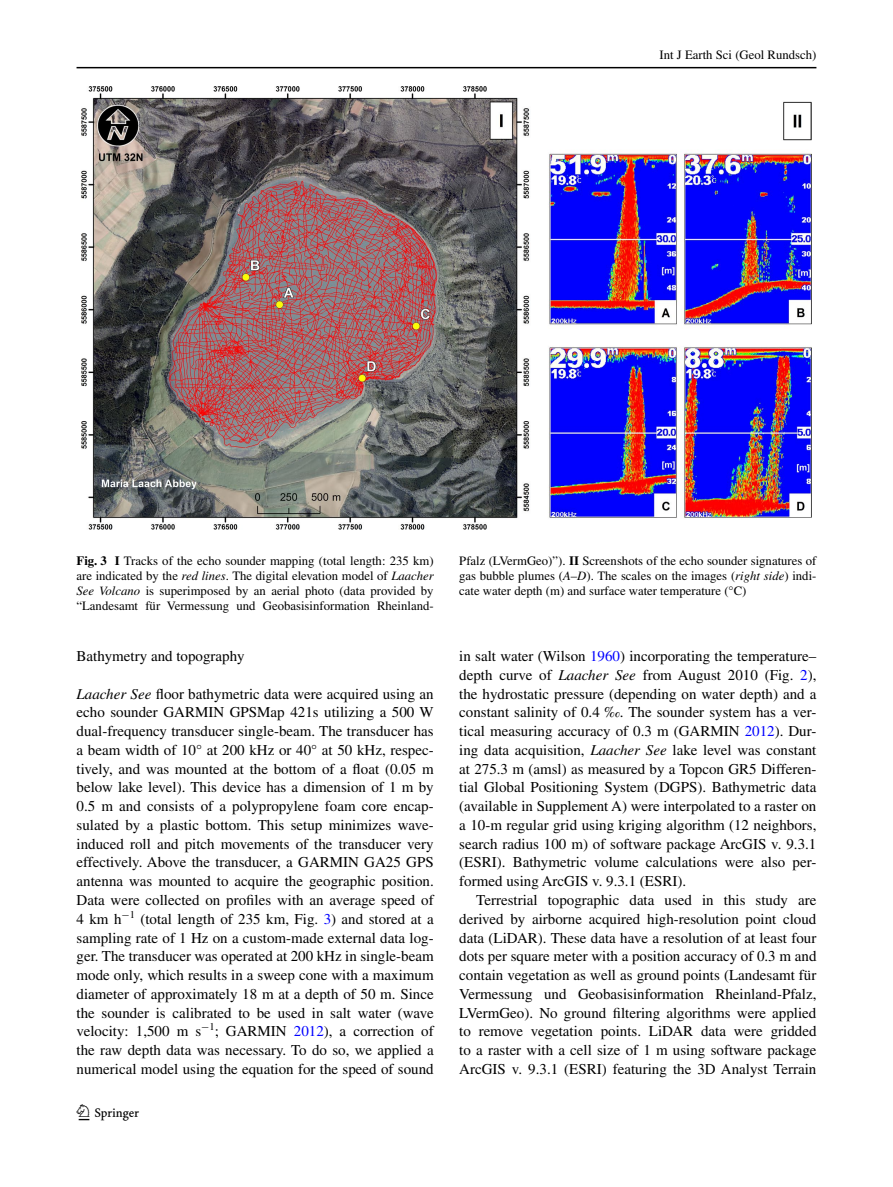
<style>
.page{position:relative;width:893px;height:1187px;background:#fff}
.page>*{position:absolute;margin:0;border:0;box-sizing:border-box;transform-origin:0 0}
.t1{font:22.5px "Springnew";color:#000}
.t2{font:15px/18.8px "Times";color:#000;text-align:justify}
.t3{font:12.75px/15px "Times";color:#000;text-align:justify}
.s1{font-weight:700}
.s2{font-style:italic}
.s3{color:#00f}
</style>
<div class="page">
<hr style="left:77px;top:67px;width:739px;height:1px;background:#000">
<img style="left:81px;top:87px;width:731px;height:442px">
<p class="t3" style="left:660px;top:48px;width:158px">Int J Earth Sci (Geol Rundsch)</p>
<p class="t3" style="left:77px;top:553px;width:359px"><span class="s1">Fig. 3 I</span> Tracks of the echo sounder mapping (total length: 235 km) are indicated by the <span class="s2">red lines</span>. The digital elevation model of <span class="s2">Laacher See Volcano</span> is superimposed by an aerial photo (data provided by “Landesamt für Vermessung und Geobasisinformation Rheinland-</p>
<p class="t3" style="left:459px;top:553px;width:359px">Pfalz (LVermGeo)”). <span class="s1">II</span> Screenshots of the echo sounder signatures of gas bubble plumes (<span class="s2">A</span>–<span class="s2">D</span>). The scales on the images (<span class="s2">right side</span>) indi&shy;cate water depth (m) and surface water temperature (°C)</p>
<p class="t2" style="left:77px;top:646px;width:170px">Bathymetry and topography</p>
<p class="t2" style="left:77px;top:684px;width:359px"><span class="s2">Laacher See</span> floor bathymetric data were acquired using an echo sounder GARMIN GPSMap 421s utilizing a 500 W dual-frequency transducer single-beam. The transducer has a beam width of 10° at 200 kHz or 40° at 50 kHz, respec&shy;tively, and was mounted at the bottom of a float (0.05 m below lake level). This device has a dimension of 1 m by 0.5 m and consists of a polypropylene foam core encap&shy;sulated by a plastic bottom. This setup minimizes wave&shy;induced roll and pitch movements of the transducer very effectively. Above the transducer, a GARMIN GA25 GPS antenna was mounted to acquire the geographic position.<br>Data were collected on profiles with an average speed of 4 km h<sup>−</sup><sup>1</sup> (total length of 235 km, Fig. <span class="s3">3</span>) and stored at a sampling rate of 1 Hz on a custom-made external data log&shy;ger. The transducer was operated at 200 kHz in single-beam mode only, which results in a sweep cone with a maximum diameter of approximately 18 m at a depth of 50 m. Since the sounder is calibrated to be used in salt water (wave velocity: 1,500 m s<sup>−</sup><sup>1</sup>; GARMIN <span class="s3">2012</span>), a correction of the raw depth data was necessary. To do so, we applied a numerical model using the equation for the speed of sound</p>
<h1 class="t1" style="left:79px;top:1104px;width:62px">1 3</h1>
<p class="t2" style="left:459px;top:646px;width:359px">in salt water (Wilson <span class="s3">1960</span>) incorporating the temperature– depth curve of <span class="s2">Laacher See</span> from August 2010 (Fig. <span class="s3">2</span>), the hydrostatic pressure (depending on water depth) and a constant salinity of 0.4 ‰. The sounder system has a ver&shy;tical measuring accuracy of 0.3 m (GARMIN <span class="s3">2012</span>). Dur&shy;ing data acquisition, <span class="s2">Laacher See</span> lake level was constant at 275.3 m (amsl) as measured by a Topcon GR5 Differen&shy;tial Global Positioning System (DGPS). Bathymetric data (available in Supplement A) were interpolated to a raster on a 10-m regular grid using kriging algorithm (12 neighbors, search radius 100 m) of software package ArcGIS v. 9.3.1 (ESRI). Bathymetric volume calculations were also per&shy;formed using ArcGIS v. 9.3.1 (ESRI).</p>
<p class="t2" style="left:459px;top:890px;width:359px;text-indent:17px">Terrestrial topographic data used in this study are derived by airborne acquired high-resolution point cloud data (LiDAR). These data have a resolution of at least four dots per square meter with a position accuracy of 0.3 m and contain vegetation as well as ground points (Landesamt für Vermessung und Geobasisinformation Rheinland-Pfalz, LVermGeo). No ground filtering algorithms were applied to remove vegetation points. LiDAR data were gridded to a raster with a cell size of 1 m using software package ArcGIS v. 9.3.1 (ESRI) featuring the 3D Analyst Terrain</p>
</div>
